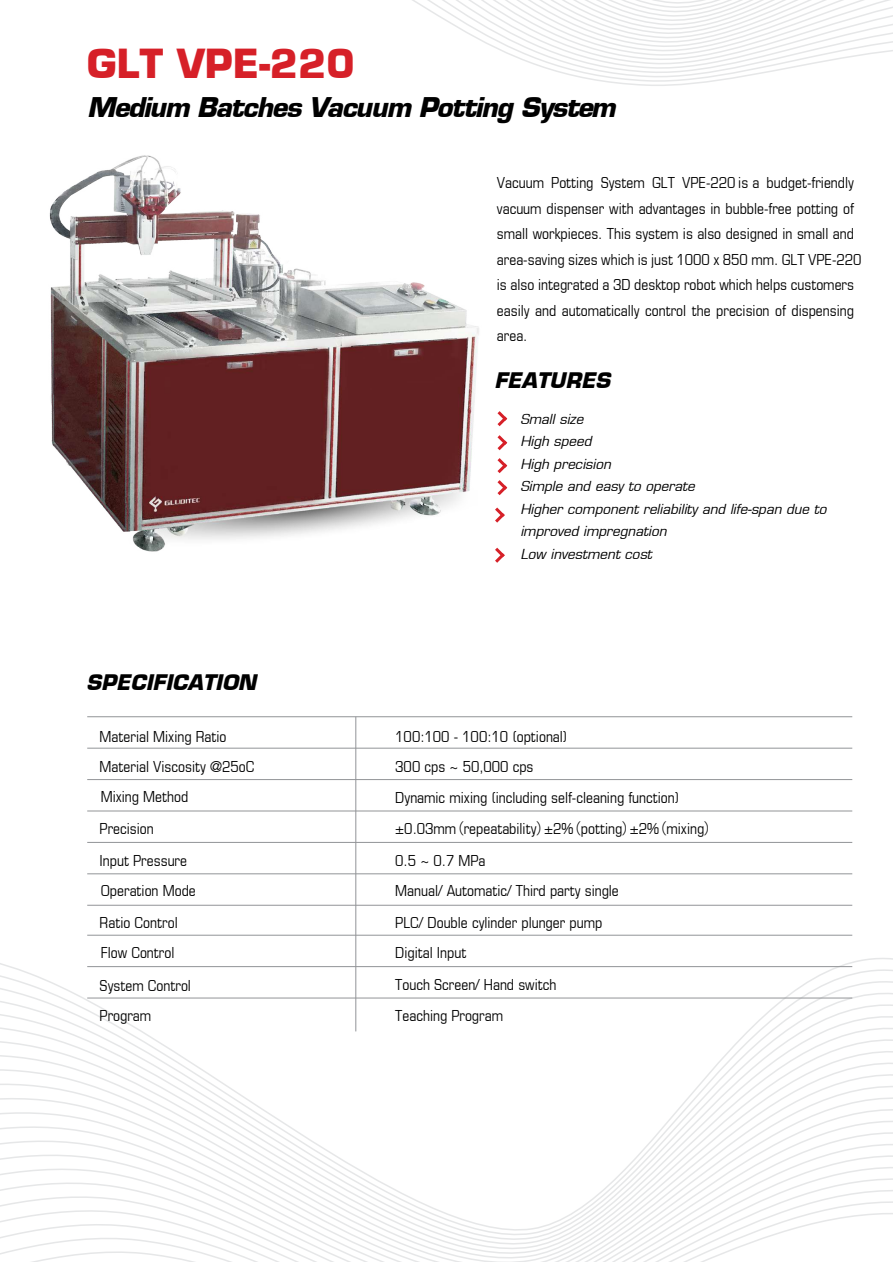
<style>
.page{position:relative;width:893px;height:1263px;background:#fff}
.page>*{position:absolute;margin:0;border:0;box-sizing:border-box;transform-origin:0 0}
.t1{font:700 39.15px "SFU Eurostile";color:#d62028}
.t2{font:italic 700 26.55px "SFU Eurostile";letter-spacing:-.035em;color:#000}
.t3{font:italic 700 21px "SFU Eurostile";color:#000}
.t4{font:15px/30.9px "SFU Eurostile Condensed";color:#000}
.t5{font:italic 13.5px/22.5px "SFU Eurostile";color:#000}
.s1{font-family:"Koz Go Pr 6 N"}
</style>
<div class="page">
<svg style="left:0;top:924px;width:893px;height:322px"></svg>
<svg style="left:555px;top:71px;width:219px;height:4px"></svg>
<svg style="left:542px;top:67px;width:253px;height:4px"></svg>
<svg style="left:531px;top:63px;width:285px;height:4px"></svg>
<svg style="left:518px;top:58px;width:326px;height:5px"></svg>
<svg style="left:508px;top:54px;width:361px;height:4px"></svg>
<svg style="left:500px;top:50px;width:393px;height:4px"></svg>
<svg style="left:412px;top:0;width:481px;height:50px"></svg>
<hr style="left:87px;top:716px;width:765px;height:1px;background:#929497">
<hr style="left:87px;top:748px;width:765px;height:1px;background:#929497">
<hr style="left:87px;top:779px;width:765px;height:1px;background:#929497">
<hr style="left:87px;top:811px;width:765px;height:1px;background:#929497">
<hr style="left:87px;top:842px;width:765px;height:1px;background:#929497">
<hr style="left:87px;top:873px;width:765px;height:1px;background:#929497">
<hr style="left:87px;top:905px;width:765px;height:1px;background:#929497">
<hr style="left:87px;top:935px;width:765px;height:1px;background:#929497">
<hr style="left:87px;top:966px;width:765px;height:1px;background:#929497">
<hr style="left:87px;top:998px;width:765px;height:1px;background:#929497">
<hr style="left:356px;top:717px;width:1px;height:314px;background:#929497">
<img style="left:49px;top:155px;width:459px;height:408px">
<h1 class="t1" style="left:87px;top:33px;width:269px">GLT VPE-220</h1>
<h2 class="t2" style="left:87px;top:86px;width:530px">Medium Batches Vacuum Potting System</h2>
<p class="t4" style="left:497px;top:169px;width:366px;line-height:25.5px">Vacuum Potting System GLT VPE-220 is a budget-friendly vacuum dispenser with advantages in bubble-free potting of small workpieces. This system is also designed in small and area-saving sizes which is just 1000 x 850 mm. GLT VPE-220 is also integrated a 3D desktop robot which helps customers easily and automatically control the precision of dispensing area.</p>
<h3 class="t3" style="left:494px;top:363px;width:117px">FEATURES</h3>
<h3 class="t3" style="left:86px;top:665px;width:171px">SPECIFICATION</h3>
<p class="t4" style="left:100px;top:720px;width:156px;line-height:30.2px">Material Mixing Ratio<br>Material Viscosity @25oC<br>Mixing Method</p>
<p class="t4" style="left:100px;top:812px;width:98px">Precision<br>Input Pressure<br>Operation Mode<br>Ratio Control</p>
<p class="t4" style="left:101px;top:935px;width:75px">Flow Control</p>
<p class="t4" style="left:100px;top:969px;width:93px;line-height:29.8px">System Control<br>Program</p>
<p class="t5" style="left:520px;top:407px;width:308px">Small size<br>High speed<br>High precision<br>Simple and easy to operate<br>Higher component reliability and life-span due to improved impregnation<br>Low investment cost</p>
<p class="t4" style="left:395px;top:720px;width:325px">100:100 - 100:10 (optional)<br>300 cps ~ 50,000 cps<br>Dynamic mixing (including self-cleaning function) ±0.03mm<span class="s1">（</span>repeatability<span class="s1">）</span>±2%<span class="s1">（</span>potting<span class="s1">）</span>±2%<span class="s1">（</span>mixing<span class="s1">）</span>0.5 ~ 0.7 MPa<br>Manual/ Automatic/ Third party single<br>PLC/ Double cylinder plunger pump</p>
<p class="t4" style="left:395px;top:935px;width:163px;line-height:31.8px">Digital Input<br>Touch Screen/ Hand switch<br>Teaching Program</p>
</div>
